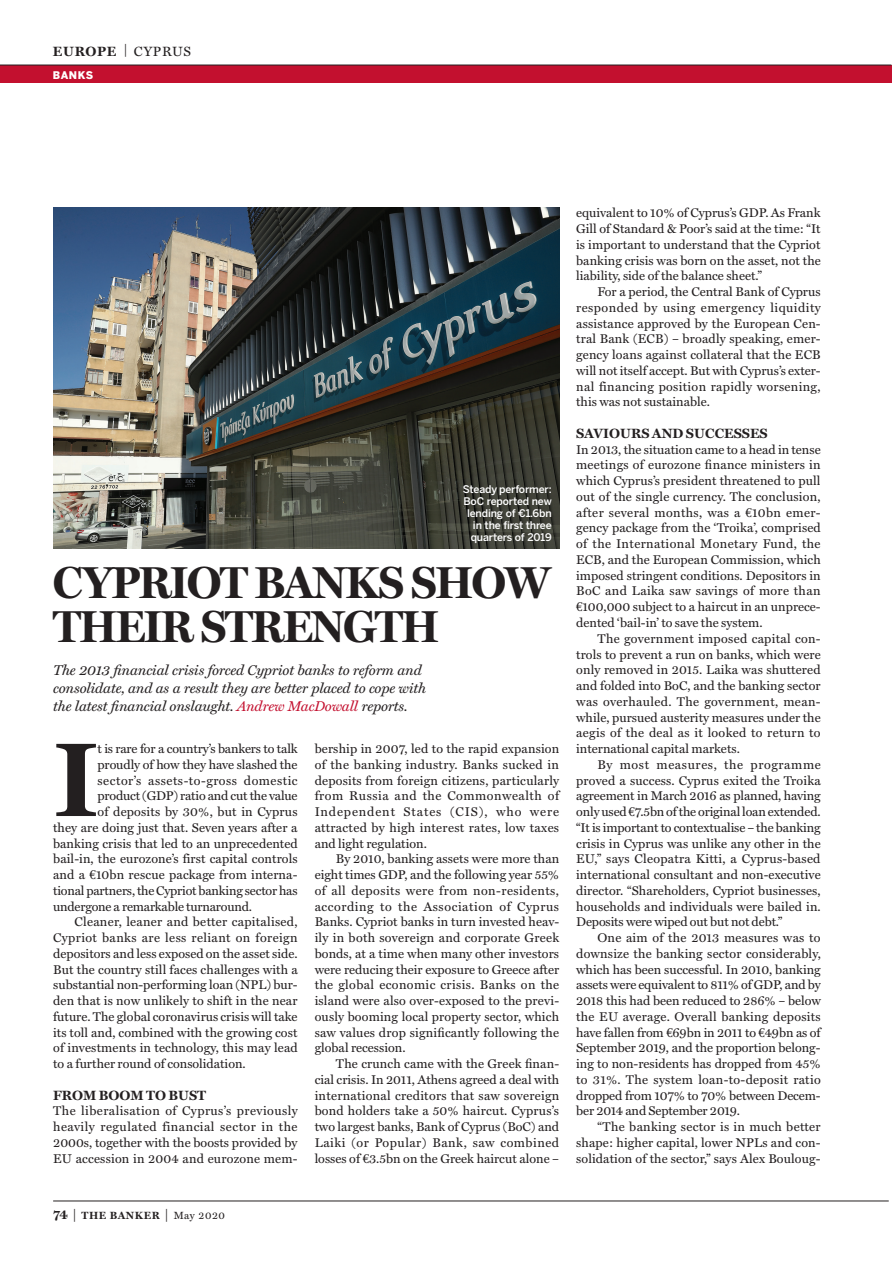
<style>
.page{position:relative;width:893px;height:1263px;background:#fff}
.page>*{position:absolute;margin:0;border:0;box-sizing:border-box;transform-origin:0 0}
.BKR_Body_Region_Drop{font:700 105.6px "Miller Text";color:#231f20}
.BKR_Region_Headline{font:700 45px/43.5px "Miller Display";letter-spacing:-.03em;color:#231f20}
.BKR_Region_Standfirs{font:italic 14.25px/18px "Miller Text";letter-spacing:-.01em;color:#231f20}
.BKR_Body_Cross_Head{font:700 13.5px "Miller Text";color:#231f20}
.t1{font:13.5px "Miller Text";letter-spacing:.05em;color:#231f20}
.BKR_Body_Justified{font:12.75px/15.8px "Miller Text";color:#231f20;text-align:justify}
.BKR_Body_Region_Drop-2{font:12.75px "Miller Text";color:#231f20}
.BKR_Body_Region_Drop-3{font:12.75px "Miller Text";letter-spacing:.04em;color:#231f20}
.BKR_Pic_caption_reve{font:500 10.5px/12px "Benton Sans";letter-spacing:-.015em;color:#fff;text-align:right}
.t2{font:700 10.5px "Miller Text";letter-spacing:.05em;color:#231f20}
.t3{font:900 10.5px "Benton Sans";letter-spacing:.04em;color:#fff}
.s1{font-weight:700}
.s2{color:#c3102f}
.s3{font-family:"Euro Serif"}
.s4{font-size:13.5px}
.s5{font-weight:400;font-size:13.5px}
.s6{font-weight:400}
</style>
<div class="page">
<hr style="left:53px;top:1201px;width:836px;height:1px;background:#231f20">
<img style="left:53px;top:208px;width:506px;height:340px">
<div style="left:0;top:65px;width:891px;height:17px;background:#c3102f"></div>
<hr style="left:0;top:65px;width:891px;height:1px;background:#231f20">
<p class="t1" style="left:53px;top:43px;width:140px"><span class="s1">EUROPE</span> | CYPRUS</p>
<p class="t3" style="left:53px;top:68px;width:42px">BANKS</p>
<p class="BKR_Pic_caption_reve" style="left:463px;top:483px;width:90px">Steady performer:<br>BoC reported new lending of €1.6bn in the first three quarters of 2019</p>
<p class="BKR_Region_Headline" style="left:53px;top:560px;width:499px">CYPRIOT BANKS SHOW<br>THEIR STRENGTH</p>
<p class="BKR_Region_Standfirs" style="left:53px;top:661px;width:375px">The 2013 financial crisis forced Cypriot banks to reform and consolidate, and as a result they are better placed to cope with the latest financial onslaught. <span class="s2">Andrew MacDowall</span> reports.</p>
<p class="BKR_Body_Region_Drop" style="left:53px;top:717px;width:47px">I</p>
<p class="BKR_Body_Region_Drop-2" style="left:98px;top:741px;width:202px">t is rare for a country’s bankers to talk</p>
<p class="BKR_Body_Justified" style="left:315px;top:741px;width:246px">bership in 2007, led to the rapid expansion of the banking industry. Banks sucked in deposits from foreign citizens, particularly from Russia and the Commonwealth of Independent States (CIS), who were attracted by high interest rates, low taxes and light regulation.</p>
<p class="BKR_Body_Justified" style="left:315px;top:851px;width:246px;text-indent:21px">By 2010, banking assets were more than eight times GDP, and the following year 55% of all deposits were from non-residents, according to the Association of Cyprus Banks. Cypriot banks in turn invested heav&shy;ily in both sovereign and corporate Greek bonds, at a time when many other investors were reducing their exposure to Greece after the global economic crisis. Banks on the island were also over-exposed to the previ&shy;ously booming local property sector, which saw values drop significantly following the global recession.</p>
<p class="BKR_Body_Justified" style="left:315px;top:1056px;width:246px;text-indent:21px">The crunch came with the Greek finan&shy;cial crisis. In 2011, Athens agreed a deal with international creditors that saw sovereign bond holders take a 50% haircut. Cyprus’s two largest banks, Bank of Cyprus (BoC) and Laiki (or Popular) Bank, saw combined losses of <span class="s3">€</span>3.5bn on the Greek haircut alone –</p>
<p class="BKR_Body_Region_Drop-2" style="left:98px;top:757px;width:202px">proudly of how they have slashed the</p>
<p class="BKR_Body_Region_Drop-3" style="left:98px;top:772px;width:202px">sector’s assets-to-gross domestic</p>
<p class="BKR_Body_Region_Drop-2" style="left:98px;top:788px;width:202px">product (GDP) ratio and cut the value</p>
<p class="BKR_Body_Region_Drop-2" style="left:98px;top:804px;width:202px">of deposits by 30%, but in Cyprus</p>
<p class="BKR_Body_Region_Drop-2" style="left:53px;top:820px;width:246px">they are doing just that. Seven years after a</p>
<p class="BKR_Body_Region_Drop-2" style="left:53px;top:835px;width:246px">banking crisis that led to an unprecedented</p>
<p class="BKR_Body_Region_Drop-2" style="left:53px;top:851px;width:246px">bail-in, the eurozone’s first capital controls</p>
<p class="BKR_Body_Region_Drop-2" style="left:53px;top:867px;width:246px">and a <span class="s3">€</span>10bn rescue package from interna-</p>
<p class="BKR_Body_Region_Drop-2" style="left:53px;top:883px;width:246px">tional partners, the Cypriot banking sector has</p>
<p class="BKR_Body_Region_Drop-2" style="left:53px;top:898px;width:200px">undergone a remarkable turnaround.</p>
<p class="BKR_Body_Justified" style="left:53px;top:914px;width:246px;text-indent:21px">Cleaner, leaner and better capitalised, Cypriot banks are less reliant on foreign depositors and less exposed on the asset side.<br>But the country still faces challenges with a substantial non-performing loan (NPL) bur&shy;den that is now unlikely to shift in the near future. The global coronavirus crisis will take its toll and, combined with the growing cost of investments in technology, this may lead to a further round of consolidation.</p>
<p class="BKR_Body_Cross_Head" style="left:53px;top:1087px;width:155px">FROM BOOM TO BUST</p>
<p class="BKR_Body_Justified" style="left:53px;top:1103px;width:246px">The liberalisation of Cyprus’s previously heavily regulated financial sector in the 2000s, together with the boosts provided by EU accession in 2004 and eurozone mem-</p>
<p class="BKR_Body_Justified" style="left:576px;top:205px;width:246px">equivalent to 10% of Cyprus’s GDP. As Frank Gill of Standard &amp; Poor’s said at the time: “It is important to understand that the Cypriot banking crisis was born on the asset, not the liability, side of the balance sheet.”</p>
<p class="BKR_Body_Justified" style="left:576px;top:284px;width:246px;text-indent:21px">For a period, the Central Bank of Cyprus responded by using emergency liquidity assistance approved by the European Cen&shy;tral Bank (ECB) – broadly speaking, emer&shy;gency loans against collateral that the ECB will not itself accept. But with Cyprus’s exter&shy;nal financing position rapidly worsening, this was not sustainable.</p>
<p class="BKR_Body_Cross_Head" style="left:576px;top:425px;width:193px">SAVIOURS AND SUCCESSES</p>
<p class="BKR_Body_Justified" style="left:576px;top:441px;width:246px">In 2013, the situation came to a head in tense meetings of eurozone finance ministers in which Cyprus’s president threatened to pull out of the single currency. The conclusion, after several months, was a <span class="s3">€</span>10bn emer&shy;gency package from the ‘Troika’, comprised of the International Monetary Fund, the ECB, and the European Commission, which imposed stringent conditions. Depositors in BoC and Laika saw savings of more than <span class="s3">€</span>100,000 subject to a haircut in an unprece&shy;dented ‘bail-in’ to save the system.</p>
<p class="BKR_Body_Justified" style="left:576px;top:630px;width:246px;text-indent:21px">The government imposed capital con&shy;trols to prevent a run on banks, which were only removed in 2015. Laika was shuttered and folded into BoC, and the banking sector was overhauled. The government, mean&shy;while, pursued austerity measures under the aegis of the deal as it looked to return to international capital markets.</p>
<p class="BKR_Body_Justified" style="left:576px;top:756px;width:246px;text-indent:21px">By most measures, the programme proved a success. Cyprus exited the Troika agreement in March 2016 as planned, having only used <span class="s3">€</span>7.5bn of the original loan extended. “It is important to contextualise – the banking crisis in Cyprus was unlike any other in the EU,” says Cleopatra Kitti, a Cyprus-based international consultant and non-executive director. “Shareholders, Cypriot businesses, households and individuals were bailed in.<br>Deposits were wiped out but not debt.”</p>
<p class="BKR_Body_Justified" style="left:576px;top:930px;width:246px;text-indent:21px">One aim of the 2013 measures was to downsize the banking sector considerably, which has been successful. In 2010, banking assets were equivalent to 811% of GDP, and by 2018 this had been reduced to 286% – below the EU average. Overall banking deposits have fallen from <span class="s3">€</span>69bn in 2011 to <span class="s3">€</span>49bn as of September 2019, and the proportion belong&shy;ing to non-residents has dropped from 45% to 31%. The system loan-to-deposit ratio dropped from 107% to 70% between Decem&shy;ber 2014 and September 2019.</p>
<p class="BKR_Body_Justified" style="left:576px;top:1119px;width:246px;text-indent:21px">“The banking sector is in much better shape: higher capital, lower NPLs and con&shy;solidation of the sector,” says Alex Bouloug-</p>
<p class="t2" style="left:53px;top:1209px;width:173px"><span class="s4">74</span> <span class="s5">|</span> THE BANKER <span class="s5">|</span> <span class="s6">May 2020</span></p>
</div>
